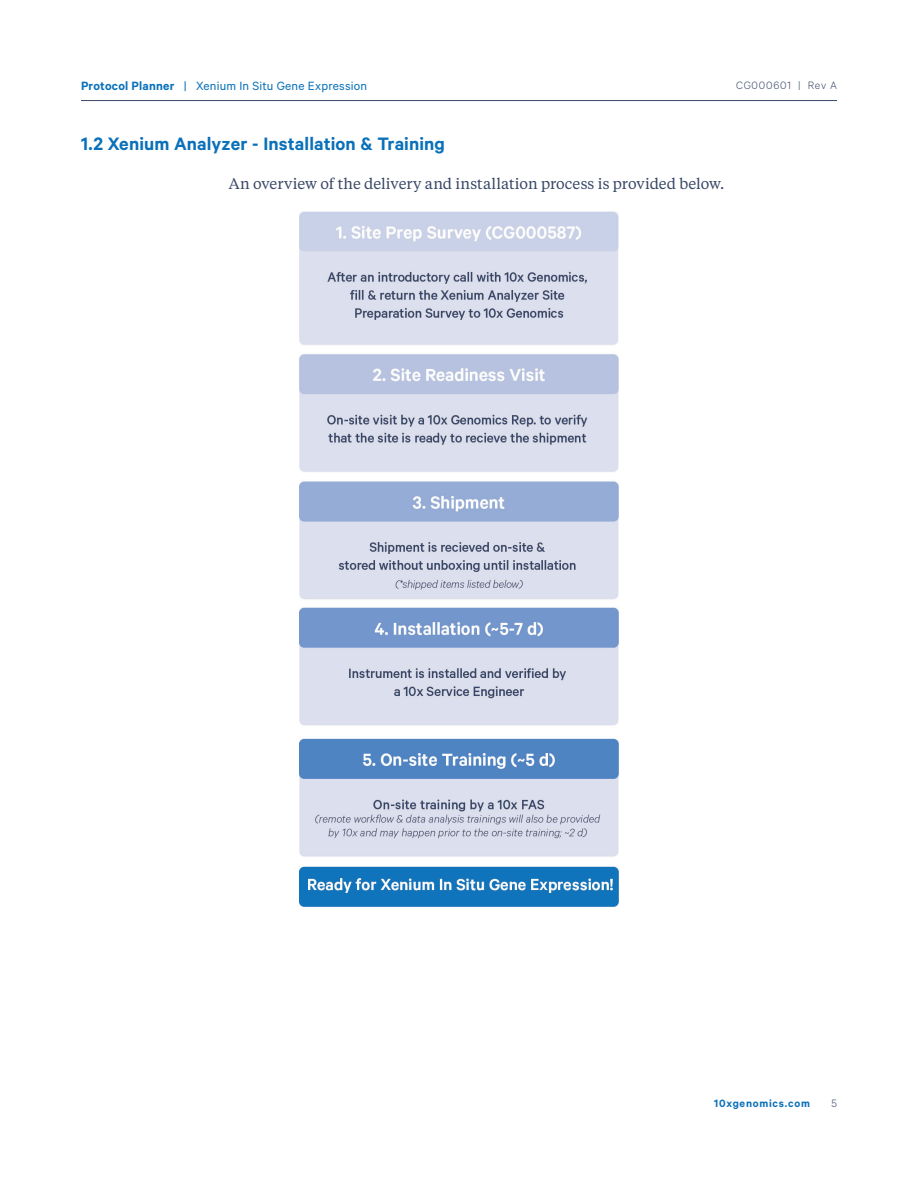
<style>
.page{position:relative;width:918px;height:1188px;background:#fff}
.page>*{position:absolute;margin:0;border:0;box-sizing:border-box;transform-origin:0 0}
.Section_Header{font:600 20.25px "Calibre";letter-spacing:.005em;color:#0970b9}
.Body_Copy{font:15px "Tiempos Text";color:#384766}
.Running_Header___I{font:13.5px "Calibre";letter-spacing:.015em;color:#0970b9}
.Footer_-_Link_to_T{font:600 12px "Calibre";letter-spacing:.065em;color:#0970b9}
.Running_Header_Rig{font:300 12px "Calibre";letter-spacing:.055em;color:#384766}
.Page_number_-_Cali{font:300 12px "Calibre";color:#384766}
.s1{font-weight:600}
</style>
<div class="page">
<hr style="left:81px;top:100px;width:756px;height:1px;background:#384766">
<img style="left:299px;top:211px;width:320px;height:695px">
<p class="Running_Header___I" style="left:81px;top:78px;width:288px"><span class="s1">Protocol Planner</span> | Xenium In Situ Gene Expression</p>
<p class="Running_Header_Rig" style="left:736px;top:78px;width:102px">CG000601 | Rev A</p>
<p class="Section_Header" style="left:81px;top:131px;width:366px">1.2 Xenium Analyzer - Installation &amp; Training</p>
<p class="Body_Copy" style="left:229px;top:174px;width:497px">An overview of the delivery and installation process is provided below.</p>
<p class="Footer_-_Link_to_T" style="left:714px;top:1096px;width:97px">10xgenomics.com</p>
<p class="Page_number_-_Cali" style="left:831px;top:1097px;width:7px">5</p>
</div>
